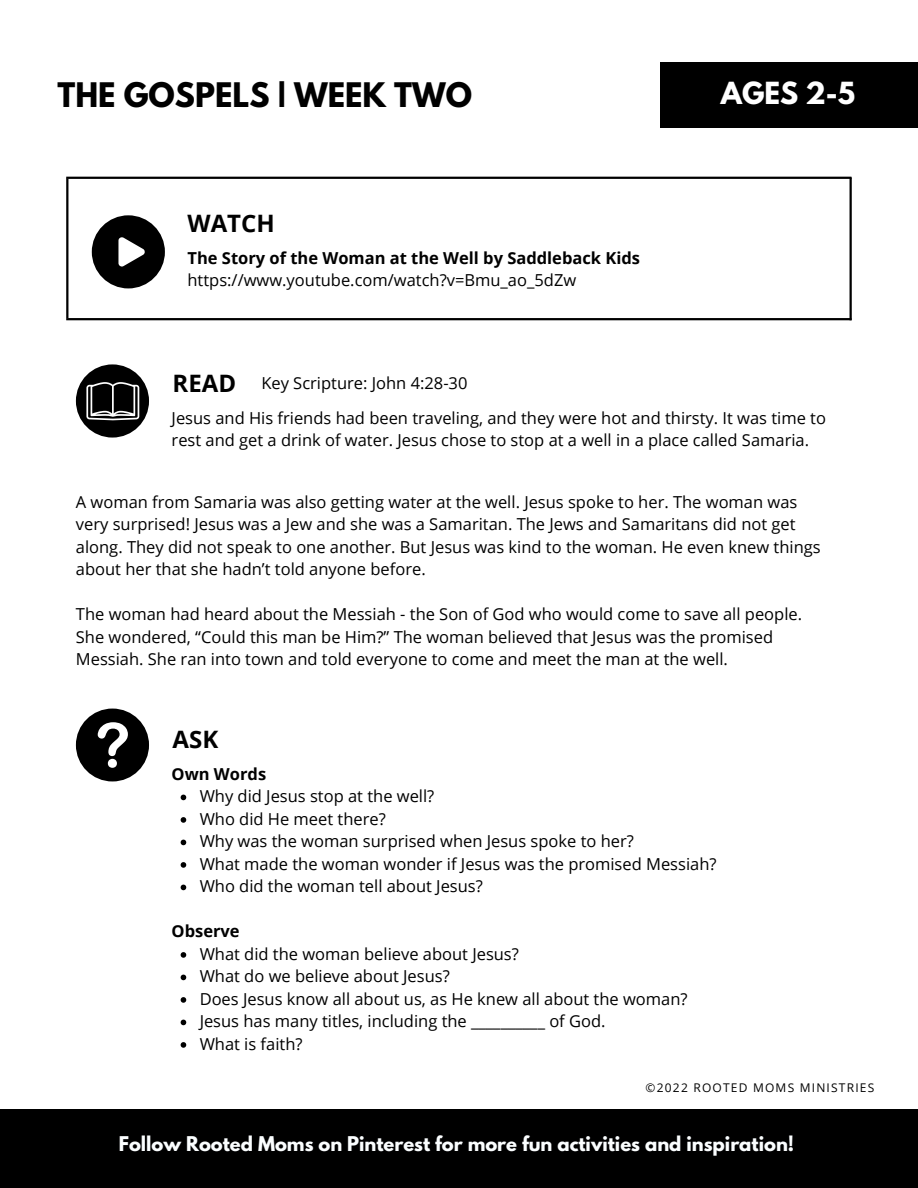
<style>
.page{position:relative;width:918px;height:1188px;background:#fff}
.page>*{position:absolute;margin:0;border:0;box-sizing:border-box;transform-origin:0 0}
.t1{font:700 30px "League Spartan";color:#000}
.t2{font:700 27px "League Spartan";color:#fff}
.t3{font:700 24px "Open Sans";color:#000}
.t4{font:700 18px "League Spartan";color:#fbfeff}
.t5{font:16.5px/22.5px "Open Sans";color:#000}
.t6{font:700 16.5px "Open Sans";color:#000}
.t7{font:12px "Open Sans";letter-spacing:.1em;color:#000}
</style>
<div class="page">
<div style="left:660px;top:62px;width:258px;height:65px;background:#000"></div>
<hr style="left:66px;top:177px;width:785px;height:2px;background:#000">
<hr style="left:66px;top:318px;width:785px;height:2px;background:#000">
<hr style="left:66px;top:179px;width:2px;height:139px;background:#000">
<hr style="left:850px;top:177px;width:2px;height:143px;background:#000">
<svg style="left:92px;top:215px;width:73px;height:73px"></svg>
<div style="left:76px;top:709px;width:73px;height:72px;background:#000;border-radius:50%"></div>
<svg style="left:98px;top:722px;width:30px;height:46px"></svg>
<div style="left:0;top:1109px;width:918px;height:79px;background:#000"></div>
<svg style="left:181px;top:795px;width:5px;height:5px"></svg>
<svg style="left:181px;top:817px;width:5px;height:6px"></svg>
<svg style="left:181px;top:840px;width:5px;height:5px"></svg>
<svg style="left:181px;top:862px;width:5px;height:6px"></svg>
<svg style="left:181px;top:885px;width:5px;height:5px"></svg>
<svg style="left:181px;top:952px;width:5px;height:6px"></svg>
<svg style="left:181px;top:975px;width:5px;height:5px"></svg>
<svg style="left:181px;top:997px;width:5px;height:6px"></svg>
<svg style="left:181px;top:1020px;width:5px;height:5px"></svg>
<svg style="left:181px;top:1042px;width:5px;height:6px"></svg>
<div style="left:76px;top:364px;width:73px;height:74px;background:#000;border-radius:50%"></div>
<svg style="left:86px;top:382px;width:53px;height:38px"></svg>
<h1 class="t1" style="left:58px;top:80px;width:416px">THE GOSPELS | WEEK TWO</h1>
<h3 class="t3" style="left:188px;top:206px;width:89px">WATCH</h3>
<p class="t6" style="left:188px;top:246px;width:454px">The Story of the Woman at the Well by Saddleback Kids</p>
<p class="t5" style="left:188px;top:269px;width:390px">https://www.youtube.com/watch?v=Bmu_ao_5dZw</p>
<h2 class="t2" style="left:721px;top:80px;width:136px">AGES 2-5</h2>
<h3 class="t3" style="left:173px;top:366px;width:65px">READ</h3>
<p class="t5" style="left:172px;top:406px;width:656px">Jesus and His friends had been traveling, and they were hot and thirsty. It was time to rest and get a drink of water. Jesus chose to stop at a well in a place called Samaria.</p>
<p class="t5" style="left:261px;top:371px;width:208px">Key Scripture: John 4:28-30</p>
<p class="t5" style="left:76px;top:490px;width:746px">A woman from Samaria was also getting water at the well. Jesus spoke to her. The woman was very surprised! Jesus was a Jew and she was a Samaritan. The Jews and Samaritans did not get along. They did not speak to one another. But Jesus was kind to the woman. He even knew things about her that she hadn’t told anyone before.</p>
<p class="t5" style="left:76px;top:603px;width:728px">The woman had heard about the Messiah - the Son of God who would come to save all people.<br>She wondered, “Could this man be Him?” The woman believed that Jesus was the promised<br>Messiah. She ran into town and told everyone to come and meet the man at the well.</p>
<h3 class="t3" style="left:173px;top:722px;width:47px">ASK</h3>
<p class="t6" style="left:172px;top:762px;width:96px">Own Words</p>
<p class="t5" style="left:200px;top:785px;width:518px">Why did Jesus stop at the well?<br>Who did He meet there?<br>Why was the woman surprised when Jesus spoke to her?<br>What made the woman wonder if Jesus was the promised Messiah?<br>Who did the woman tell about Jesus?</p>
<p class="t6" style="left:172px;top:920px;width:70px">Observe</p>
<p class="t5" style="left:200px;top:942px;width:489px">What did the woman believe about Jesus?<br>What do we believe about Jesus?<br>Does Jesus know all about us, as He knew all about the woman?<br>Jesus has many titles, including the __________ of God.<br>What is faith?</p>
<p class="t7" style="left:646px;top:1079px;width:230px">©2022 ROOTED MOMS MINISTRIES</p>
<p class="t4" style="left:119px;top:1135px;width:677px">Follow Rooted Moms on Pinterest for more fun activities and inspiration!</p>
</div>
